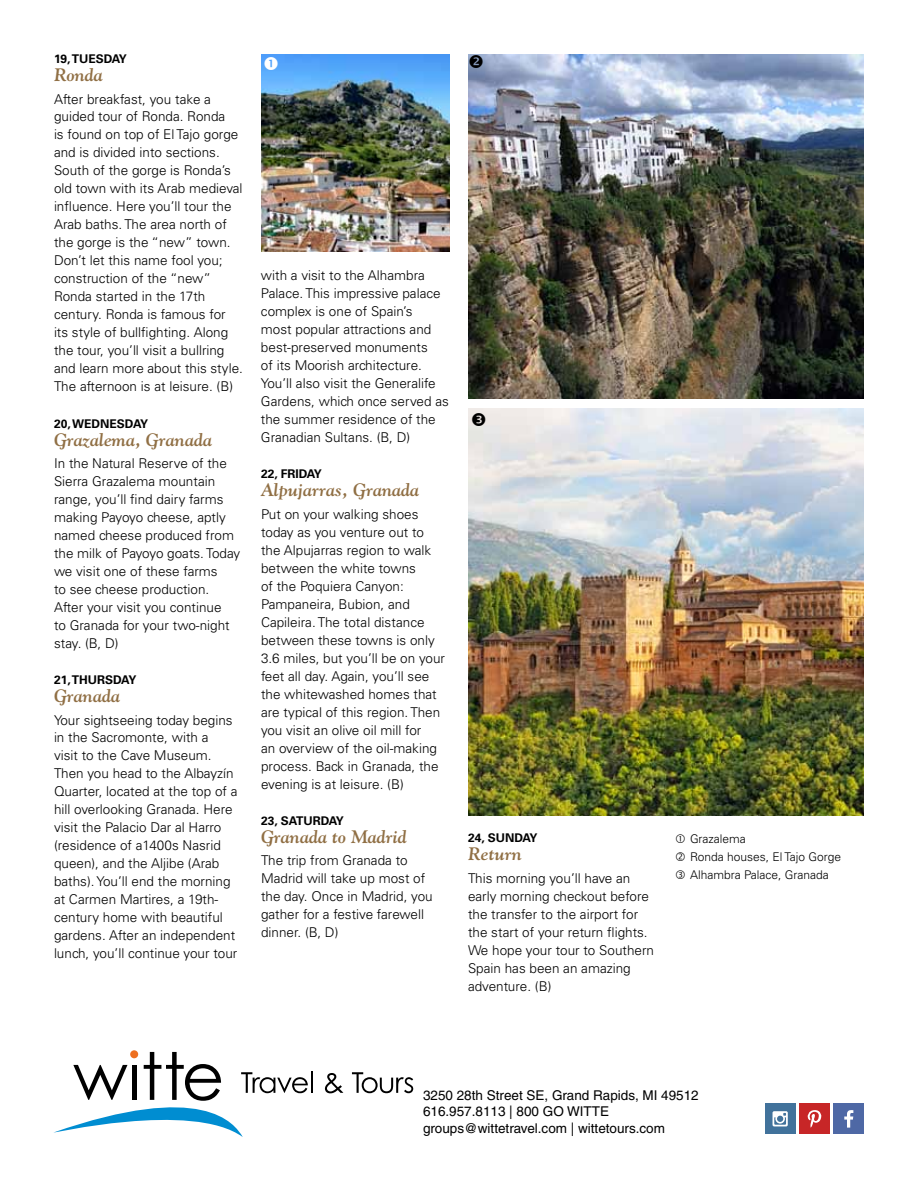
<style>
.page{position:relative;width:918px;height:1188px;background:#fff}
.page>*{position:absolute;margin:0;border:0;box-sizing:border-box;transform-origin:0 0}
.t1{font:italic 700 18px "Goudy";color:#906f44}
.t2{font:300 13.5px/18px "Univers";color:#000}
.t3{font:13.5px/16.5px "Helvetica";color:#000}
.t4{font:700 12px "Univers";color:#000}
.t5{font:300 12px/18px "Univers";color:#000}
</style>
<div class="page">
<img style="left:468px;top:54px;width:396px;height:345px">
<img style="left:261px;top:54px;width:189px;height:198px">
<img style="left:468px;top:409px;width:396px;height:406px">
<svg style="left:54px;top:1052px;width:254px;height:85px"></svg>
<hr style="left:311px;top:1072px;width:2px;height:21px;background:#000">
<svg style="left:325px;top:1073px;width:18px;height:20px"></svg>
<svg style="left:352px;top:1072px;width:61px;height:21px"></svg>
<div style="left:834px;top:1104px;width:30px;height:30px;background:#4e68a5"></div>
<svg style="left:844px;top:1110px;width:9px;height:18px"></svg>
<div style="left:765px;top:1104px;width:30px;height:30px;background:#41729b"></div>
<svg style="left:773px;top:1111px;width:15px;height:15px"></svg>
<div style="left:799px;top:1104px;width:31px;height:30px;background:#c72627"></div>
<svg style="left:807px;top:1110px;width:14px;height:18px"></svg>
<svg style="left:265px;top:57px;width:13px;height:13px"></svg>
<svg style="left:470px;top:55px;width:13px;height:13px"></svg>
<svg style="left:472px;top:413px;width:13px;height:13px"></svg>
<p class="t4" style="left:54px;top:52px;width:74px">19, TUESDAY</p>
<p class="t1" style="left:54px;top:64px;width:50px">Ronda</p>
<p class="t2" style="left:54px;top:90px;width:190px">After breakfast, you take a guided tour of Ronda. Ronda<br>is found on top of El Tajo gorge and is divided into sections.<br>South of the gorge is Ronda’s old town with its Arab medieval influence. Here you’ll tour the<br>Arab baths. The area north of the gorge is the “new” town.<br>Don’t let this name fool you; construction of the “new”<br>Ronda started in the 17th century. Ronda is famous for its style of bullfighting. Along the tour, you’ll visit a bullring and learn more about this style.<br>The afternoon is at leisure. (B)</p>
<p class="t4" style="left:54px;top:416px;width:96px">20, WEDNESDAY</p>
<p class="t1" style="left:54px;top:428px;width:160px">Grazalema, Granada</p>
<p class="t2" style="left:54px;top:454px;width:188px">In the Natural Reserve of the<br>Sierra Grazalema mountain range, you’ll find dairy farms making Payoyo cheese, aptly named cheese produced from the milk of Payoyo goats. Today we visit one of these farms<br>to see cheese production.<br>After your visit you continue<br>to Granada for your two-night stay. (B, D)</p>
<p class="t4" style="left:54px;top:673px;width:84px">21, THURSDAY</p>
<p class="t1" style="left:54px;top:685px;width:68px">Granada</p>
<p class="t2" style="left:54px;top:711px;width:185px">Your sightseeing today begins in the Sacromonte, with a<br>visit to the Cave Museum.<br>Then you head to the Albayzín<br>Quarter, located at the top of a hill overlooking Granada. Here visit the Palacio Dar al Harro (residence of a1400s Nasrid queen), and the Aljibe (Arab baths). You’ll end the morning at Carmen Martires, a 19th&shy;century home with beautiful gardens. After an independent lunch, you’ll continue your tour</p>
<p class="t2" style="left:261px;top:266px;width:189px">with a visit to the Alhambra<br>Palace. This impressive palace complex is one of Spain’s<br>most popular attractions and best-preserved monuments<br>of its Moorish architecture.<br>You’ll also visit the Generalife<br>Gardens, which once served as the summer residence of the<br>Granadian Sultans. (B, D)</p>
<p class="t4" style="left:261px;top:467px;width:62px">22, FRIDAY</p>
<p class="t1" style="left:261px;top:479px;width:160px">Alpujarras, Granada</p>
<p class="t2" style="left:261px;top:505px;width:186px">Put on your walking shoes today as you venture out to the Alpujarras region to walk between the white towns<br>of the Poquiera Canyon:<br>Pampaneira, Bubion, and<br>Capileira. The total distance between these towns is only<br>3.6 miles, but you’ll be on your feet all day. Again, you’ll see the whitewashed homes that are typical of this region. Then you visit an olive oil mill for<br>an overview of the oil-making process. Back in Granada, the evening is at leisure. (B)</p>
<p class="t4" style="left:261px;top:814px;width:84px">23, SATURDAY</p>
<p class="t1" style="left:261px;top:825px;width:147px">Granada to Madrid</p>
<p class="t2" style="left:261px;top:852px;width:173px">The trip from Granada to<br>Madrid will take up most of the day. Once in Madrid, you gather for a festive farewell dinner. (B, D)</p>
<p class="t4" style="left:468px;top:831px;width:71px">24, SUNDAY</p>
<p class="t1" style="left:468px;top:843px;width:56px">Return</p>
<p class="t2" style="left:468px;top:869px;width:188px">This morning you’ll have an early morning checkout before the transfer to the airport for the start of your return flights.<br>We hope your tour to Southern<br>Spain has been an amazing adventure. (B)</p>
<p class="t5" style="left:690px;top:830px;width:153px">Grazalema<br>Ronda houses, El Tajo Gorge<br>Alhambra Palace, Granada</p>
<p class="t3" style="left:423px;top:1087px;width:277px">3250 28th Street SE, Grand Rapids, MI 49512<br>616.957.8113 | 800 GO WITTE groups@wittetravel.com | wittetours.com</p>
</div>
